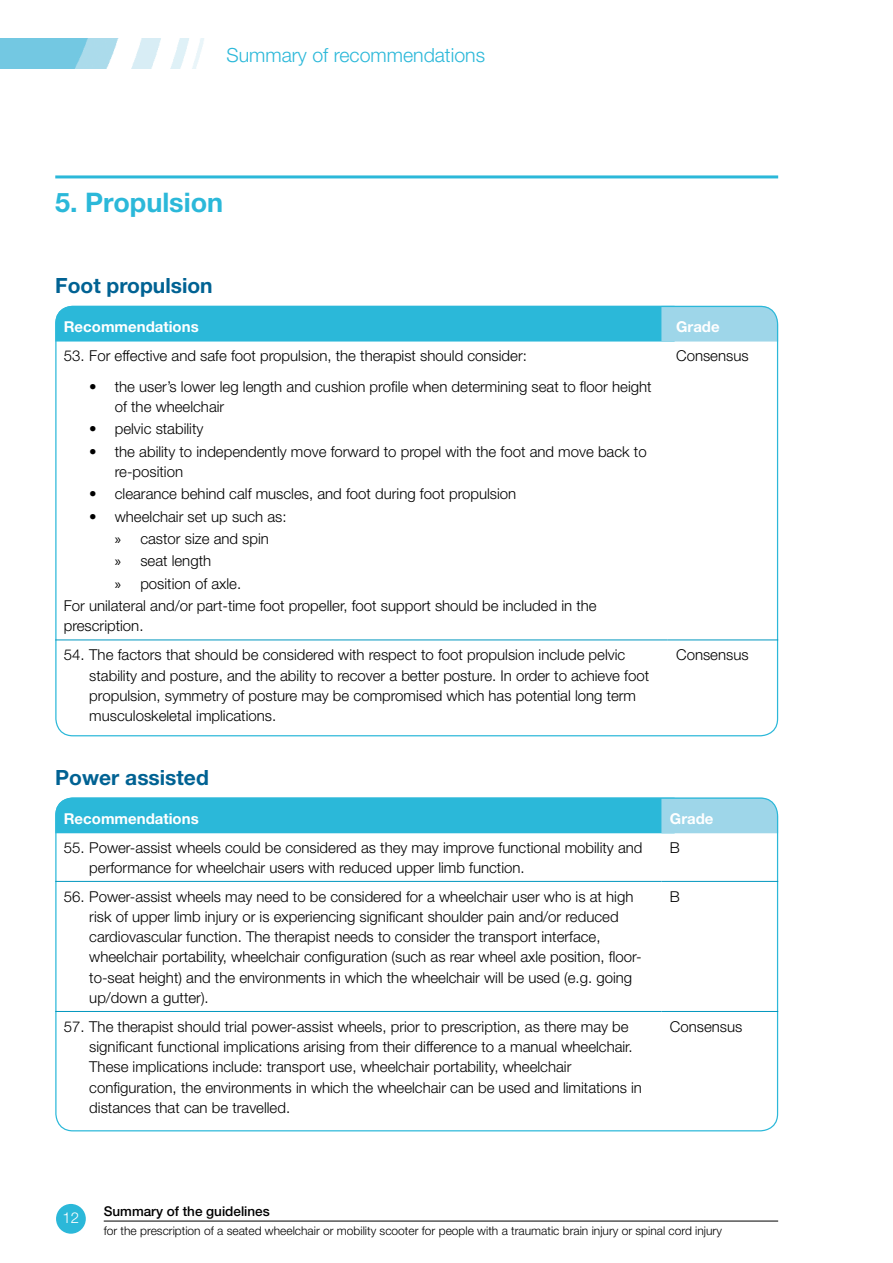
<style>
.page{position:relative;width:893px;height:1263px;background:#fff}
.page>*{position:absolute;margin:0;border:0;box-sizing:border-box;transform-origin:0 0}
.t1{font:700 27px "Helvetica Neue";color:#2bb8d9}
.t2{font:700 21px "Helvetica Neue";color:#006293}
.t3{font:300 19.5px "Helvetica Neue";color:#2bb8d9}
.t4{font:300 15px/20.2px "Helvetica Neue";color:#000}
.t5{font:700 15px "Helvetica Neue";color:#fff}
.t6{font:300 15px "Helvetica Neue";color:#fff}
.t7{font:500 13.5px "Helvetica Neue";color:#000}
.t8{font:300 12px "Helvetica Neue";color:#000}
.s1{font-family:"Myriad Pro";font-weight:400}
</style>
<div class="page">
<img style="left:0;top:38px;width:204px;height:30px">
<svg style="left:55px;top:306px;width:723px;height:36px;background:#3fbddc"></svg>
<svg style="left:57px;top:799px;width:721px;height:34px;background:#3dbcdb"></svg>
<hr style="left:104px;top:1221px;width:674px;height:1px;background:#000">
<div style="left:56px;top:1204px;width:30px;height:30px;background:#2bb8d9;border-radius:50%"></div>
<hr style="left:55px;top:175px;width:723px;height:3px;background:#2bb8d9">
<hr style="left:55px;top:639px;width:613px;height:1px;background:#0097be">
<hr style="left:668px;top:639px;width:110px;height:1px;background:#0097be">
<hr style="left:55px;top:881px;width:606px;height:1px;background:#0097be">
<hr style="left:661px;top:881px;width:117px;height:1px;background:#0097be">
<hr style="left:55px;top:1011px;width:606px;height:1px;background:#0097be">
<hr style="left:661px;top:1011px;width:117px;height:1px;background:#0097be">
<h3 class="t3" style="left:226px;top:43px;width:260px">Summary of recommendations</h3>
<h1 class="t1" style="left:55px;top:186px;width:169px">5. Propulsion</h1>
<h2 class="t2" style="left:55px;top:272px;width:159px">Foot propulsion</h2>
<p class="t5" style="left:64px;top:317px;width:136px">Recommendations</p>
<p class="t5" style="left:676px;top:317px;width:45px">Grade</p>
<p class="t4" style="left:64px;top:345px;width:465px">53. For effective and safe foot propulsion, the therapist should consider:</p>
<p class="t4" style="left:115px;top:376px;width:538px;text-indent:-26px">• the user’s lower leg length and cushion profile when determining seat to floor height of the wheelchair</p>
<p class="t4" style="left:89px;top:418px;width:116px">• pelvic stability</p>
<p class="t4" style="left:115px;top:441px;width:533px;text-indent:-26px">• the ability to independently move forward to propel with the foot and move back to re-position</p>
<p class="t4" style="left:89px;top:483px;width:429px">• clearance behind calf muscles, and foot during foot propulsion</p>
<p class="t4" style="left:89px;top:506px;width:199px">• wheelchair set up such as:</p>
<p class="t4" style="left:115px;top:528px;width:156px"><span class="s1">»</span> castor size and spin</p>
<p class="t4" style="left:115px;top:551px;width:98px"><span class="s1">»</span> seat length</p>
<p class="t4" style="left:115px;top:573px;width:128px"><span class="s1">»</span> position of axle.</p>
<p class="t4" style="left:64px;top:595px;width:534px">For unilateral and/or part-time foot propeller, foot support should be included in the</p>
<p class="t4" style="left:64px;top:616px;width:81px">prescription.</p>
<p class="t4" style="left:676px;top:345px;width:74px">Consensus</p>
<p class="t4" style="left:89px;top:644px;width:561px;text-indent:-26px">54. The factors that should be considered with respect to foot propulsion include pelvic stability and posture, and the ability to recover a better posture. In order to achieve foot propulsion, symmetry of posture may be compromised which has potential long term musculoskeletal implications.</p>
<p class="t4" style="left:676px;top:644px;width:74px">Consensus</p>
<h2 class="t2" style="left:55px;top:764px;width:155px">Power assisted</h2>
<p class="t5" style="left:64px;top:809px;width:136px">Recommendations</p>
<p class="t5" style="left:670px;top:809px;width:45px">Grade</p>
<p class="t4" style="left:89px;top:837px;width:555px;text-indent:-26px">55. Power-assist wheels could be considered as they may improve functional mobility and performance for wheelchair users with reduced upper limb function.</p>
<p class="t4" style="left:670px;top:837px;width:12px">B</p>
<p class="t4" style="left:89px;top:886px;width:554px;text-indent:-26px">56. Power-assist wheels may need to be considered for a wheelchair user who is at high risk of upper limb injury or is experiencing significant shoulder pain and/or reduced cardiovascular function. The therapist needs to consider the transport interface, wheelchair portability, wheelchair configuration (such as rear wheel axle position, floor&shy;to-seat height) and the environments in which the wheelchair will be used (e.g. going up/down a gutter).</p>
<p class="t4" style="left:670px;top:886px;width:12px">B</p>
<p class="t4" style="left:89px;top:1016px;width:554px;text-indent:-26px">57. The therapist should trial power-assist wheels, prior to prescription, as there may be significant functional implications arising from their difference to a manual wheelchair.<br>These implications include: transport use, wheelchair portability, wheelchair configuration, the environments in which the wheelchair can be used and limitations in distances that can be travelled.</p>
<p class="t4" style="left:670px;top:1016px;width:74px">Consensus</p>
<p class="t6" style="left:63px;top:1209px;width:18px">12</p>
<p class="t7" style="left:104px;top:1203px;width:168px">Summary of the guidelines</p>
<p class="t8" style="left:104px;top:1224px;width:620px">for the prescription of a seated wheelchair or mobility scooter for people with a traumatic brain injury or spinal cord injury</p>
</div>
